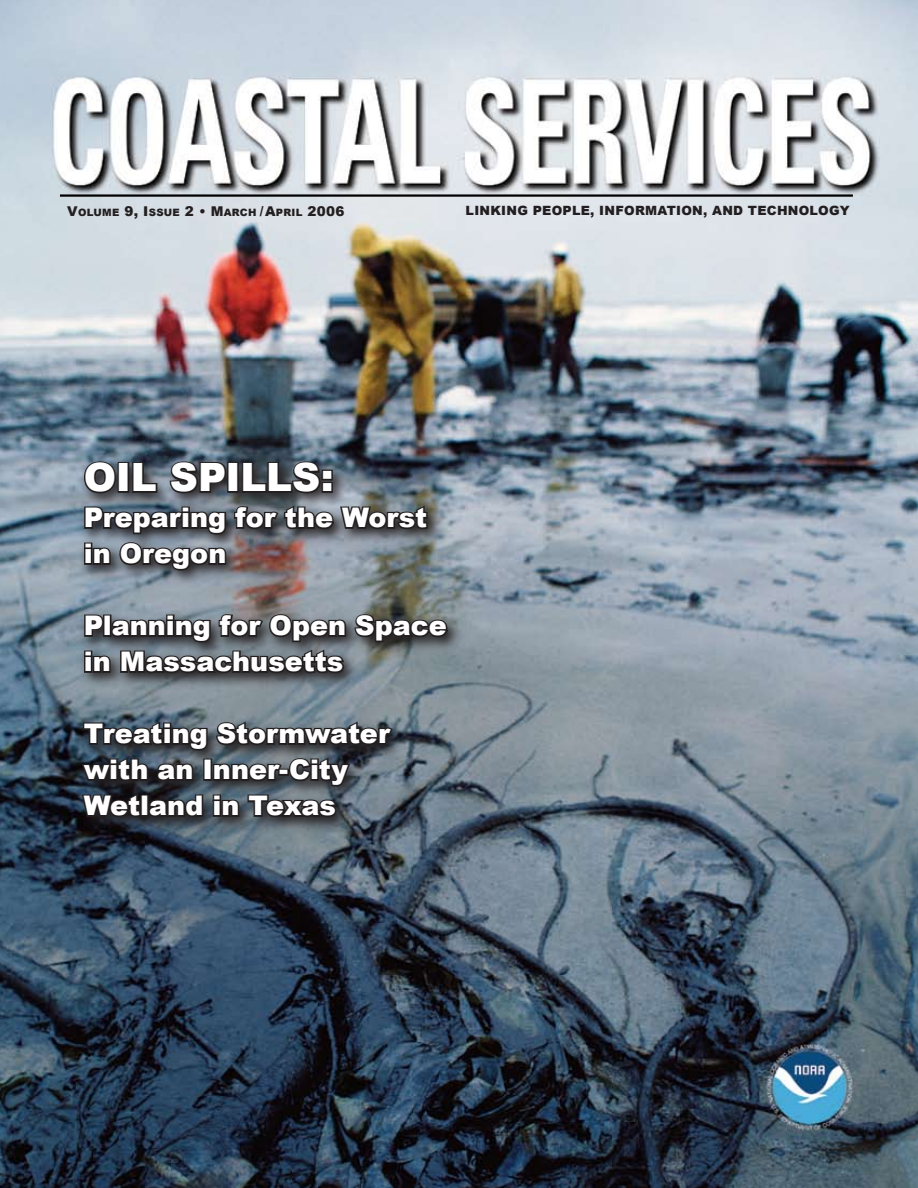
<style>
.page{position:relative;width:918px;height:1188px;background:#fff}
.page>*{position:absolute;margin:0;border:0;box-sizing:border-box;transform-origin:0 0}
.t1{font:900 39px "Arial";color:#fff}
.t2{font:900 27px/36px "Arial";color:#fff}
.t3{font:900 12.75px "Arial";letter-spacing:.02em;color:#231f20}
.t4{font:900 10.2px "Arial";letter-spacing:.025em;color:#231f20}
.s1{font-size:13.5px}
</style>
<div class="page">
<img style="left:0;top:0;width:918px;height:1188px">
<hr style="left:60px;top:194px;width:793px;height:3px;background:#000">
<svg style="left:76px;top:454px;width:389px;height:381px;background:#717d86"></svg>
<svg style="left:82px;top:460px;width:36px;height:35px"></svg>
<div style="left:118px;top:462px;width:11px;height:31px;border:3px solid #231f20"></div>
<svg style="left:131px;top:460px;width:28px;height:34px"></svg>
<svg style="left:168px;top:459px;width:60px;height:36px;background:#3b3e44"></svg>
<div style="left:227px;top:462px;width:12px;height:31px;border:3px solid #231f20"></div>
<svg style="left:240px;top:459px;width:94px;height:36px;background:#33373c"></svg>
<svg style="left:83px;top:503px;width:347px;height:70px;background:#5c5d62"></svg>
<svg style="left:83px;top:612px;width:368px;height:64px;background:#4f5256"></svg>
<svg style="left:79px;top:719px;width:316px;height:101px;background:#3d4249"></svg>
<p class="t4" style="left:67px;top:205px;width:279px"><span class="s1">V</span>olume <span class="s1">9, I</span>ssue <span class="s1">2 • M</span>arch <span class="s1">/A</span>pri l <span class="s1">2006</span></p>
<p class="t3" style="left:466px;top:202px;width:386px">Linking People, I nformation, and Technology</p>
<h1 class="t1" style="left:84px;top:449px;width:183px">Oil Spills</h1>
<h1 class="t1" style="left:321px;top:449px;width:14px">:</h1>
<p class="t2" style="left:84px;top:499px;width:345px">Preparing for the Worst in Oregon</p>
<p class="t2" style="left:84px;top:607px;width:365px">Planning for Open Space in Massachusetts</p>
<p class="t2" style="left:84px;top:715px;width:309px">Treating Stormwater with an I nner-City<br>Wetland in Texas</p>
</div>
